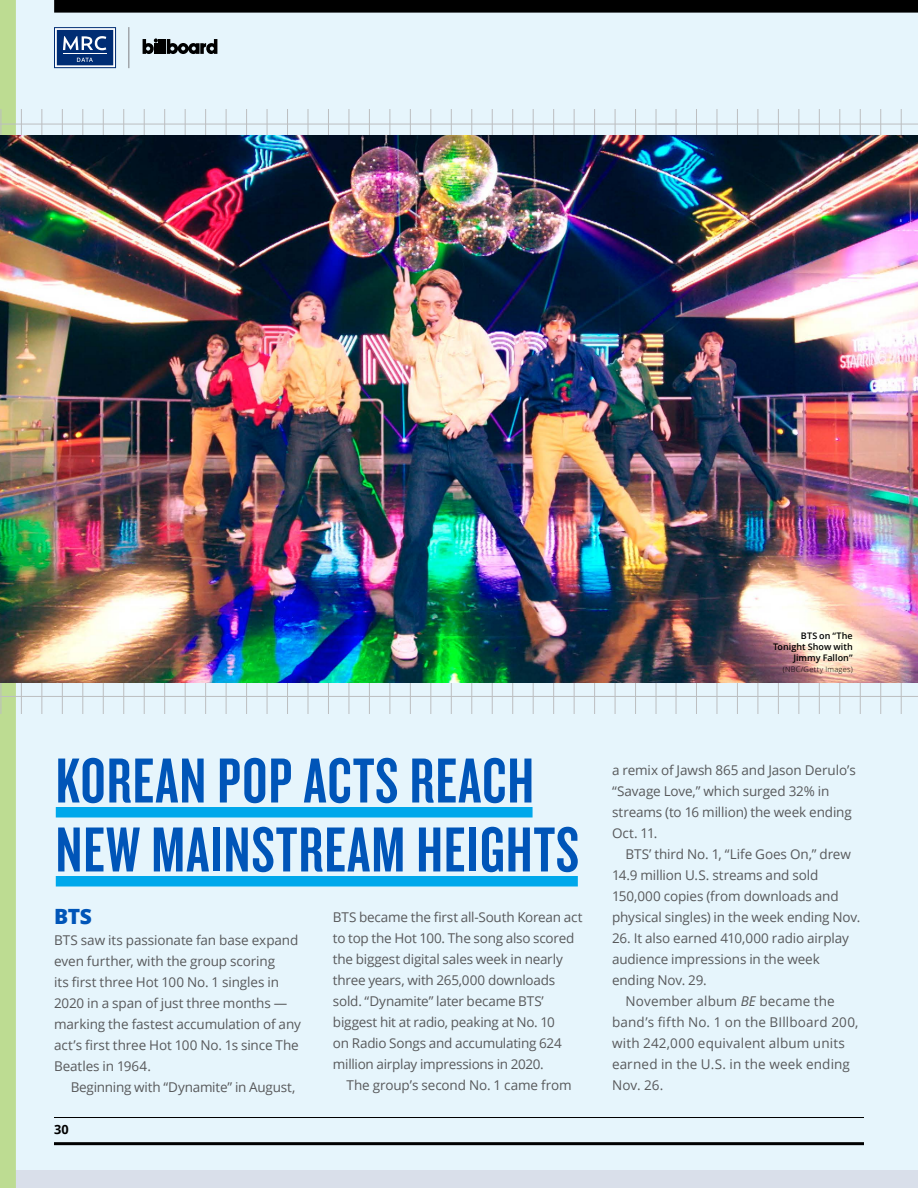
<style>
.page{position:relative;width:918px;height:1188px;background:#e6f5fc}
.page>*{position:absolute;margin:0;border:0;box-sizing:border-box;transform-origin:0 0}
.t1{font:66px/69px "Knockout 48 Featherweight";letter-spacing:.02em;color:#0055b8}
.t2{font:800 21px "Open Sans";color:#0055b8}
.t3{font:13.5px/21px "Open Sans";letter-spacing:-.01em;color:#58595b}
.t4{font:13.5px/21px "Open Sans";letter-spacing:.01em;color:#58595b}
.t5{font:700 12.75px "Open Sans";color:#000}
.t6{font:600 9px/11.2px "Open Sans";letter-spacing:.005em;color:#000;text-align:right}
.t7{font:300 7.5px "Open Sans";letter-spacing:.04em;color:#000}
.s1{font-style:italic}
</style>
<div class="page">
<svg style="left:54px;top:27px;width:62px;height:41px;background:#436498"></svg>
<hr style="left:63px;top:54px;width:43px;height:1px;background:#fff">
<hr style="left:129px;top:27px;width:1px;height:41px;background:#807f83">
<hr style="left:54px;top:1142px;width:810px;height:3px;background:#000">
<hr style="left:54px;top:1117px;width:810px;height:1px;background:#000">
<div style="left:0;top:1170px;width:918px;height:18px;background:#d9dfea"></div>
<div style="left:0;top:0;width:16px;height:1188px;background:#bddc92"></div>
<div style="left:54px;top:0;width:864px;height:13px;background:#000"></div>
<hr style="left:158px;top:39px;width:4px;height:15px;background:#000">
<hr style="left:163px;top:39px;width:3px;height:15px;background:#000">
<svg style="left:167px;top:39px;width:50px;height:15px"></svg>
<svg style="left:143px;top:38px;width:15px;height:16px"></svg>
<hr style="left:1px;top:110px;width:1px;height:604px;background:#bcbec0">
<hr style="left:21px;top:110px;width:1px;height:604px;background:#bcbec0">
<hr style="left:42px;top:110px;width:1px;height:604px;background:#bcbec0">
<hr style="left:62px;top:110px;width:1px;height:604px;background:#bcbec0">
<hr style="left:82px;top:110px;width:1px;height:604px;background:#bcbec0">
<hr style="left:103px;top:110px;width:1px;height:604px;background:#bcbec0">
<hr style="left:123px;top:110px;width:1px;height:604px;background:#bcbec0">
<hr style="left:144px;top:110px;width:1px;height:604px;background:#bcbec0">
<hr style="left:164px;top:110px;width:1px;height:604px;background:#bcbec0">
<hr style="left:185px;top:110px;width:1px;height:604px;background:#bcbec0">
<hr style="left:205px;top:110px;width:1px;height:604px;background:#bcbec0">
<hr style="left:226px;top:110px;width:1px;height:604px;background:#bcbec0">
<hr style="left:246px;top:110px;width:1px;height:604px;background:#bcbec0">
<hr style="left:267px;top:110px;width:1px;height:604px;background:#bcbec0">
<hr style="left:287px;top:110px;width:1px;height:604px;background:#bcbec0">
<hr style="left:308px;top:110px;width:1px;height:604px;background:#bcbec0">
<hr style="left:328px;top:110px;width:1px;height:604px;background:#bcbec0">
<hr style="left:349px;top:110px;width:1px;height:604px;background:#bcbec0">
<hr style="left:369px;top:110px;width:1px;height:604px;background:#bcbec0">
<hr style="left:390px;top:110px;width:1px;height:604px;background:#bcbec0">
<hr style="left:410px;top:110px;width:1px;height:604px;background:#bcbec0">
<hr style="left:431px;top:110px;width:1px;height:604px;background:#bcbec0">
<hr style="left:451px;top:110px;width:1px;height:604px;background:#bcbec0">
<hr style="left:471px;top:110px;width:1px;height:604px;background:#bcbec0">
<hr style="left:492px;top:110px;width:1px;height:604px;background:#bcbec0">
<hr style="left:512px;top:110px;width:1px;height:604px;background:#bcbec0">
<hr style="left:533px;top:110px;width:1px;height:604px;background:#bcbec0">
<hr style="left:553px;top:110px;width:1px;height:604px;background:#bcbec0">
<hr style="left:574px;top:110px;width:1px;height:604px;background:#bcbec0">
<hr style="left:594px;top:110px;width:1px;height:604px;background:#bcbec0">
<hr style="left:615px;top:110px;width:1px;height:604px;background:#bcbec0">
<hr style="left:635px;top:110px;width:1px;height:604px;background:#bcbec0">
<hr style="left:656px;top:110px;width:1px;height:604px;background:#bcbec0">
<hr style="left:0;top:696px;width:678px;height:1px;background:#bcbec0">
<hr style="left:0;top:124px;width:678px;height:1px;background:#bcbec0">
<hr style="left:676px;top:110px;width:1px;height:604px;background:#bcbec0">
<hr style="left:696px;top:110px;width:1px;height:604px;background:#bcbec0">
<hr style="left:717px;top:110px;width:1px;height:604px;background:#bcbec0">
<hr style="left:737px;top:110px;width:1px;height:604px;background:#bcbec0">
<hr style="left:758px;top:110px;width:1px;height:604px;background:#bcbec0">
<hr style="left:778px;top:110px;width:1px;height:604px;background:#bcbec0">
<hr style="left:799px;top:110px;width:1px;height:604px;background:#bcbec0">
<hr style="left:819px;top:110px;width:1px;height:604px;background:#bcbec0">
<hr style="left:839px;top:110px;width:1px;height:604px;background:#bcbec0">
<hr style="left:860px;top:110px;width:1px;height:604px;background:#bcbec0">
<hr style="left:880px;top:110px;width:1px;height:604px;background:#bcbec0">
<hr style="left:901px;top:110px;width:1px;height:604px;background:#bcbec0">
<hr style="left:658px;top:696px;width:260px;height:1px;background:#bcbec0">
<hr style="left:658px;top:124px;width:260px;height:1px;background:#bcbec0">
<img style="left:0;top:135px;width:918px;height:547px">
<div style="left:56px;top:807px;width:477px;height:11px;background:#00a8eb"></div>
<div style="left:56px;top:876px;width:522px;height:10px;background:#00a8eb"></div>
<p class="t6" style="left:773px;top:630px;width:81px">BTS on “The<br>Tonight Show with<br>Jimmy Fallon”</p>
<p class="t7" style="left:783px;top:664px;width:71px">(NBC/Getty Images)</p>
<h1 class="t1" style="left:56px;top:744px;width:525px">KOREAN POP ACTS REACH<br>NEW MAINSTREAM HEIGHTS</h1>
<p class="t3" style="left:612px;top:759px;width:245px">a remix of Jawsh 865 and Jason Derulo’s “Savage Love,” which surged 32% in streams (to 16 million) the week ending<br>Oct. 11.</p>
<p class="t3" style="left:612px;top:843px;width:250px;text-indent:14px">BTS’ third No. 1, “Life Goes On,” drew 14.9 million U.S. streams and sold 150,000 copies (from downloads and physical singles) in the week ending Nov.</p>
<p class="t3" style="left:612px;top:927px;width:238px">26. It also earned 410,000 radio airplay audience impressions in the week ending Nov. 29.</p>
<p class="t4" style="left:612px;top:990px;width:248px;text-indent:14px">November album <span class="s1">BE</span> became the band’s fifth No. 1 on the BIllboard 200, with 242,000 equivalent album units earned in the U.S. in the week ending<br>Nov. 26.</p>
<h2 class="t2" style="left:54px;top:900px;width:39px">BTS</h2>
<p class="t3" style="left:54px;top:929px;width:248px">BTS saw its passionate fan base expand even further, with the group scoring<br>its first three Hot 100 No. 1 singles in 2020 in a span of just three months — marking the fastest accumulation of any act’s first three Hot 100 No. 1s since The Beatles in 1964.</p>
<p class="t3" style="left:71px;top:1076px;width:226px">Beginning with “Dynamite” in August,</p>
<p class="t3" style="left:333px;top:906px;width:251px">BTS became the first all-South Korean act to top the Hot 100. The song also scored the biggest digital sales week in nearly three years, with 265,000 downloads sold. “Dynamite” later became BTS’ biggest hit at radio, peaking at No. 10<br>on Radio Songs and accumulating 624 million airplay impressions in 2020.</p>
<p class="t3" style="left:346px;top:1074px;width:227px">The group’s second No. 1 came from</p>
<p class="t5" style="left:54px;top:1120px;width:16px">30</p>
</div>
